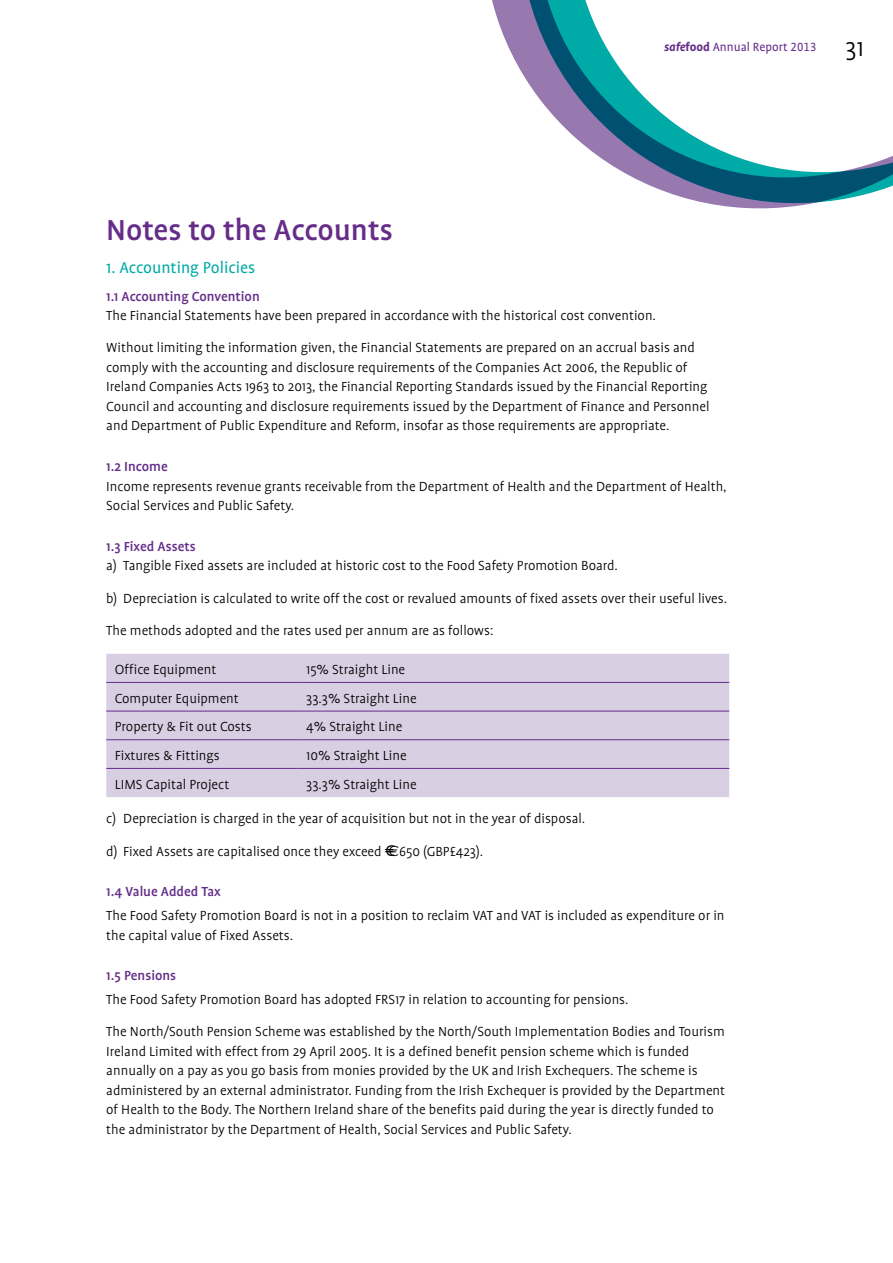
<style>
.page{position:relative;width:893px;height:1263px;background:#fff}
.page>*{position:absolute;margin:0;border:0;box-sizing:border-box;transform-origin:0 0}
.t1{font:500 33px "Profile";color:#652d89}
.t2{font:18px "Profile";color:#00aaa6}
.t3{font:300 15px/19.5px "Profile";color:#000}
.t4{font:500 15px "Profile";color:#652d89}
.t5{font:13.5px "Profile";color:#652d89}
.s1{font-weight:700;font-style:italic}
.s2{font-weight:700}
.s3{font-family:"Profile NO"}
.s4{font-weight:300;font-size:27px;color:#000}
.s5{font-family:"Euro Sans";font-weight:400}
</style>
<div class="page">
<svg style="left:492px;top:0;width:401px;height:209px"></svg>
<div style="left:106px;top:654px;width:623px;height:143px;background:#d9cfe3"></div>
<hr style="left:106px;top:682px;width:192px;height:1px;background:#652d89">
<hr style="left:298px;top:682px;width:431px;height:1px;background:#652d89">
<hr style="left:106px;top:711px;width:192px;height:1px;background:#652d89">
<hr style="left:298px;top:711px;width:431px;height:1px;background:#652d89">
<hr style="left:106px;top:739px;width:192px;height:1px;background:#652d89">
<hr style="left:298px;top:739px;width:431px;height:1px;background:#652d89">
<hr style="left:106px;top:768px;width:192px;height:1px;background:#652d89">
<hr style="left:298px;top:768px;width:431px;height:1px;background:#652d89">
<p class="t5" style="left:664px;top:40px;width:202px"><span class="s1">safe</span><span class="s2">food</span> Annual Report <span class="s3">2013</span> <span class="s4">31</span></p>
<h1 class="t1" style="left:106px;top:213px;width:288px">Notes to the Accounts</h1>
<p class="t2" style="left:106px;top:258px;width:151px">1. Accounting Policies</p>
<p class="t4" style="left:106px;top:288px;width:155px">1.1 Accounting Convention</p>
<p class="t3" style="left:106px;top:300px;width:590px;line-height:32.2px">The Financial Statements have been prepared in accordance with the historical cost convention.<br>Without limiting the information given, the Financial Statements are prepared on an accrual basis and</p>
<p class="t3" style="left:106px;top:358px;width:605px">comply with the accounting and disclosure requirements of the Companies Act 2006, the Republic of Ireland Companies Acts 1963 to 2013, the Financial Reporting Standards issued by the Financial Reporting Council and accounting and disclosure requirements issued by the Department of Finance and Personnel and Department of Public Expenditure and Reform, insofar as those requirements are appropriate.</p>
<p class="t4" style="left:106px;top:459px;width:63px">1.2 Income</p>
<p class="t3" style="left:106px;top:476px;width:622px">Income represents revenue grants receivable from the Department of Health and the Department of Health,<br>Social Services and Public Safety.</p>
<p class="t4" style="left:106px;top:538px;width:91px">1.3 Fixed Assets</p>
<p class="t3" style="left:106px;top:550px;width:622px;line-height:32.2px">a) Tangible Fixed assets are included at historic cost to the Food Safety Promotion Board.<br>b) Depreciation is calculated to write off the cost or revalued amounts of fixed assets over their useful lives.<br>The methods adopted and the rates used per annum are as follows:</p>
<p class="t3" style="left:115px;top:660px;width:103px">Office Equipment</p>
<p class="t3" style="left:306px;top:660px;width:101px">15% Straight Line</p>
<p class="t3" style="left:115px;top:688px;width:126px">Computer Equipment</p>
<p class="t3" style="left:306px;top:688px;width:112px">33.3% Straight Line</p>
<p class="t3" style="left:115px;top:717px;width:138px">Property &amp; Fit out Costs</p>
<p class="t3" style="left:306px;top:717px;width:98px">4% Straight Line</p>
<p class="t3" style="left:115px;top:746px;width:106px">Fixtures &amp; Fittings</p>
<p class="t3" style="left:306px;top:746px;width:102px">10% Straight Line</p>
<p class="t3" style="left:115px;top:774px;width:116px">LIMS Capital Project</p>
<p class="t3" style="left:306px;top:774px;width:112px">33.3% Straight Line</p>
<p class="t3" style="left:106px;top:803px;width:480px;line-height:32.2px">c) Depreciation is charged in the year of acquisition but not in the year of disposal. d) Fixed Assets are capitalised once they exceed €<span class="s5">a</span>650 (GBP£423).</p>
<p class="t4" style="left:106px;top:884px;width:116px">1.4 Value Added Tax</p>
<p class="t3" style="left:106px;top:906px;width:620px">The Food Safety Promotion Board is not in a position to reclaim VAT and VAT is included as expenditure or in the capital value of Fixed Assets.</p>
<p class="t4" style="left:106px;top:968px;width:71px">1.5 Pensions</p>
<p class="t3" style="left:106px;top:983px;width:620px;line-height:32.2px">The Food Safety Promotion Board has adopted FRS17 in relation to accounting for pensions.<br>The North/South Pension Scheme was established by the North/South Implementation Bodies and Tourism</p>
<p class="t3" style="left:106px;top:1042px;width:620px">Ireland Limited with effect from 29 April 2005. It is a defined benefit pension scheme which is funded annually on a pay as you go basis from monies provided by the UK and Irish Exchequers. The scheme is administered by an external administrator. Funding from the Irish Exchequer is provided by the Department of Health to the Body. The Northern Ireland share of the benefits paid during the year is directly funded to the administrator by the Department of Health, Social Services and Public Safety.</p>
</div>
